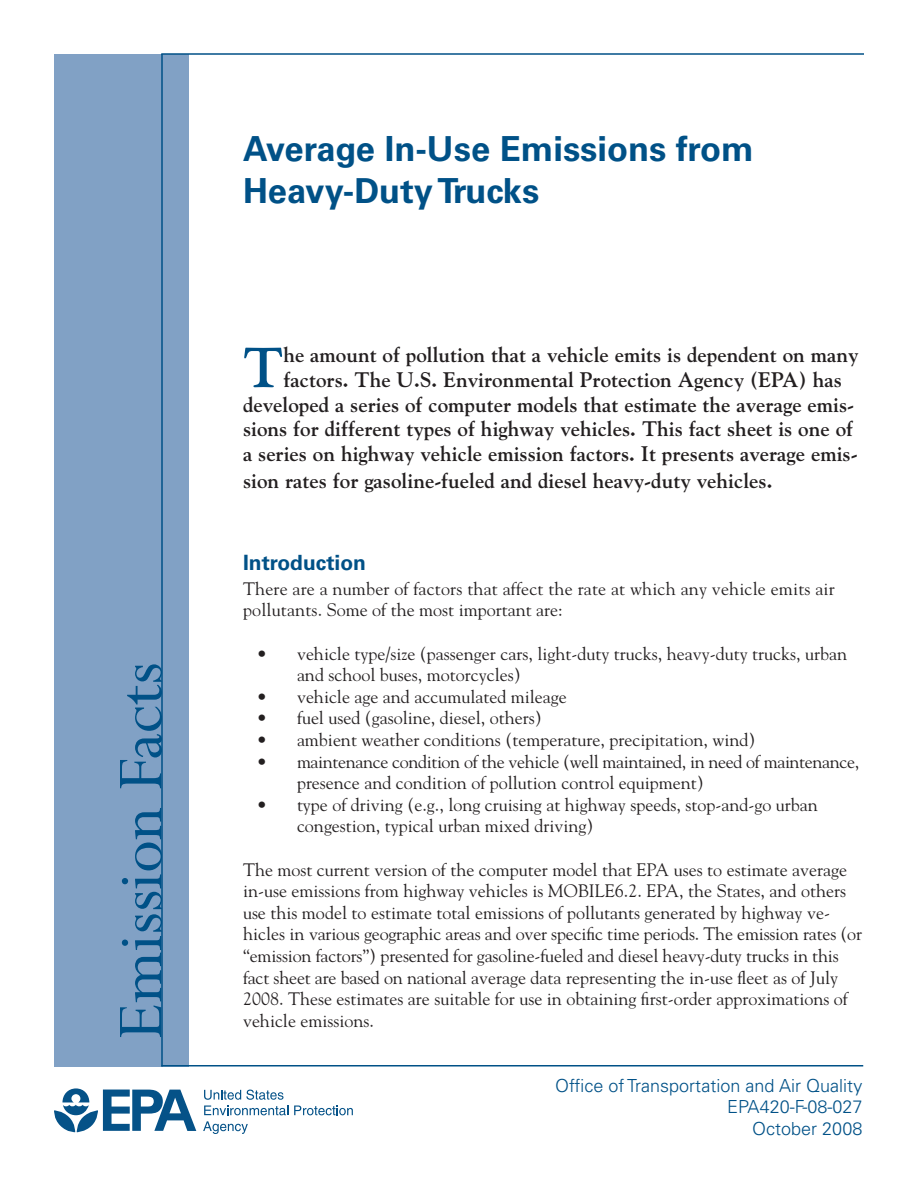
<style>
.page{position:relative;width:918px;height:1188px;background:#fff}
.page>*{position:absolute;margin:0;border:0;box-sizing:border-box;transform-origin:0 0}
.t1{font:72px "Perpetua";color:#005187}
.t2{font:700 55.95px "Goudy Std";color:#005187}
.t3{font:700 34.5px/41.4px "Univers LT Std";color:#005187}
.t4{font:700 21px "Goudy Std";color:#231f20}
.t5{font:700 21px "Univers LT Std";color:#005187}
.t6{font:18px/21.6px "Goudy Std";color:#231f20}
.t7{font:18px/21.6px "Goudy Std";letter-spacing:-.02em;color:#231f20}
.t8{font:300 18px/21.6px "Univers LT Std";color:#005187;text-align:right}
</style>
<div class="page">
<div style="left:54px;top:54px;width:134px;height:1012px;background:#81a1c5"></div>
<hr style="left:161px;top:54px;width:2px;height:1012px;background:#005187">
<hr style="left:161px;top:1065px;width:702px;height:1px;background:#005187">
<hr style="left:161px;top:53px;width:703px;height:2px;background:#005187">
<svg style="left:54px;top:1088px;width:142px;height:45px"></svg>
<svg style="left:204px;top:1090px;width:84px;height:25px"></svg>
<svg style="left:294px;top:1105px;width:59px;height:10px"></svg>
<svg style="left:203px;top:1121px;width:45px;height:13px"></svg>
<p class="t1" style="left:95px;top:1040px;width:379px;rotate:-90deg">Emission Facts</p>
<h1 class="t3" style="left:243px;top:129px;width:512px">Average In-Use Emissions from<br>Heavy-Duty Trucks</h1>
<p class="t2" style="left:243px;top:334px;width:42px">T</p>
<p class="t4" style="left:283px;top:343px;width:577px">he amount of pollution that a vehicle emits is dependent on many</p>
<p class="t4" style="left:283px;top:367px;width:560px">factors. The U.S. Environmental Protection Agency (EPA) has</p>
<p class="t4" style="left:243px;top:392px;width:613px">developed a series of computer models that estimate the average emis-</p>
<p class="t4" style="left:243px;top:416px;width:612px">sions for different types of highway vehicles. This fact sheet is one of</p>
<p class="t4" style="left:243px;top:441px;width:616px">a series on highway vehicle emission factors. It presents average emis-</p>
<p class="t4" style="left:243px;top:468px;width:531px">sion rates for gasoline-fueled and diesel heavy-duty vehicles.</p>
<h3 class="t5" style="left:243px;top:550px;width:125px">Introduction</h3>
<p class="t6" style="left:243px;top:578px;width:593px">There are a number of factors that affect the rate at which any vehicle emits air pollutants. Some of the most important are:</p>
<p class="t6" style="left:297px;top:642px;width:552px;text-indent:-40px">• vehicle type/size (passenger cars, light-duty trucks, heavy-duty trucks, urban and school buses, motorcycles)</p>
<p class="t6" style="left:256px;top:686px;width:312px">• vehicle age and accumulated mileage</p>
<p class="t6" style="left:256px;top:707px;width:287px">• fuel used (gasoline, diesel, others)</p>
<p class="t6" style="left:256px;top:729px;width:500px">• ambient weather conditions (temperature, precipitation, wind)</p>
<p class="t7" style="left:297px;top:750px;width:564px;text-indent:-40px">• maintenance condition of the vehicle (well maintained, in need of maintenance, presence and condition of pollution control equipment)</p>
<p class="t6" style="left:297px;top:794px;width:522px;text-indent:-40px">• type of driving (e.g., long cruising at highway speeds, stop-and-go urban congestion, typical urban mixed driving)</p>
<p class="t6" style="left:243px;top:858px;width:621px">The most current version of the computer model that EPA uses to estimate average in-use emissions from highway vehicles is MOBILE6.2. EPA, the States, and others use this model to estimate total emissions of pollutants generated by highway ve&shy;hicles in various geographic areas and over specific time periods. The emission rates (or “emission factors”) presented for gasoline-fueled and diesel heavy-duty trucks in this fact sheet are based on national average data representing the in-use fleet as of July 2008. These estimates are suitable for use in obtaining first-order approximations of vehicle emissions.</p>
<p class="t8" style="left:555px;top:1074px;width:309px">Office of Transportation and Air Quality<br>EPA420-F-08-027<br>October 2008</p>
</div>
